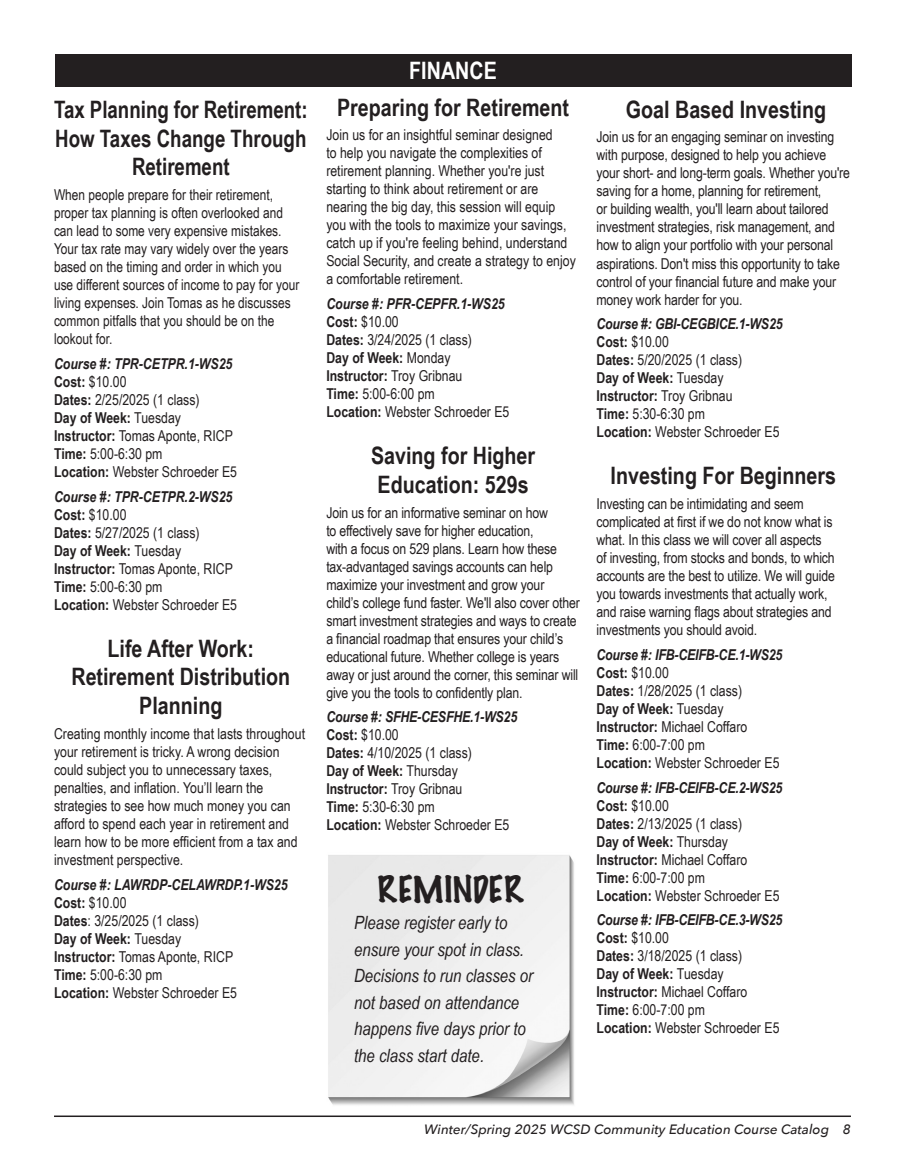
<style>
.page{position:relative;width:905px;height:1175px;background:#fff}
.page>*{position:absolute;margin:0;border:0;box-sizing:border-box;transform-origin:0 0}
.body_back_panel{font:100 33.3px "Marker Felt";color:#231f20}
.class_heading{font:700 24px/28.8px "Arial Narrow";color:#231f20;text-align:center}
.class_heading-2{font:700 24px/28.8px "Arial Narrow";color:#231f20;text-align:center;scale:.95 1}
.class_heading-3{font:700 24px "Arial Narrow";color:#fff}
.Body_text{font:italic 18.3px/26.5px "Arial Narrow";color:#231f20}
.t1{font:15px/18px "Arial Narrow";color:#231f20}
.course{font:italic 700 15px "Arial Narrow";letter-spacing:-.01em;color:#231f20}
.t2{font:700 15px "Arial Narrow";color:#231f20}
.t3{font:italic 500 13.5px "Avenir Next";color:#231f20}
.s1{font-weight:700}
.s2{font-weight:400}
</style>
<div class="page">
<hr style="left:54px;top:1115px;width:796px;height:2px;background:#231f20">
<img style="left:328px;top:855px;width:246px;height:250px">
<div style="left:55px;top:54px;width:796px;height:32px;background:#231f20"></div>
<p class="class_heading-2" style="left:54px;top:94px;width:268px">Tax Planning for Retirement:<br>How Taxes Change Through<br>Retirement</p>
<p class="t1" style="left:54px;top:185px;width:247px">When people prepare for their retirement, proper tax planning is often overlooked and can lead to some very expensive mistakes.<br>Your tax rate may vary widely over the years based on the timing and order in which you use different sources of income to pay for your living expenses. Join Tomas as he discusses common pitfalls that you should be on the lookout for.</p>
<p class="course" style="left:54px;top:352px;width:180px">Course #: TPR-CETPR.1-WS25</p>
<p class="t1" style="left:54px;top:372px;width:74px"><span class="s1">Cost:</span> $10.00</p>
<p class="t1" style="left:54px;top:390px;width:147px"><span class="s1">Dates:</span> 2/25/2025 (1 class)</p>
<p class="t2" style="left:54px;top:406px;width:128px">Day of Week: <span class="s2">Tuesday</span></p>
<p class="t1" style="left:54px;top:426px;width:180px"><span class="s1">Instructor:</span> Tomas Aponte, RICP</p>
<p class="t1" style="left:54px;top:444px;width:110px"><span class="s1">Time:</span> 5:00-6:30 pm</p>
<p class="t1" style="left:54px;top:462px;width:184px"><span class="s1">Location:</span> Webster Schroeder E5</p>
<p class="course" style="left:54px;top:485px;width:180px">Course #: TPR-CETPR.2-WS25</p>
<p class="t1" style="left:54px;top:505px;width:74px"><span class="s1">Cost:</span> $10.00</p>
<p class="t1" style="left:54px;top:523px;width:147px"><span class="s1">Dates:</span> 5/27/2025 (1 class)</p>
<p class="t2" style="left:54px;top:539px;width:129px">Day of Week: <span class="s2">Tuesday</span></p>
<p class="t1" style="left:54px;top:559px;width:180px"><span class="s1">Instructor:</span> Tomas Aponte, RICP</p>
<p class="t1" style="left:54px;top:577px;width:110px"><span class="s1">Time:</span> 5:00-6:30 pm</p>
<p class="t1" style="left:54px;top:595px;width:184px"><span class="s1">Location:</span> Webster Schroeder E5</p>
<p class="class_heading" style="left:71px;top:632px;width:220px">Life After Work:<br>Retirement Distribution<br>Planning</p>
<p class="t1" style="left:54px;top:724px;width:252px">Creating monthly income that lasts throughout your retirement is tricky. A wrong decision could subject you to unnecessary taxes, penalties, and inflation. You’ll learn the strategies to see how much money you can afford to spend each year in retirement and learn how to be more efficient from a tax and investment perspective.</p>
<p class="course" style="left:54px;top:873px;width:235px">Course #: LAWRDP-CELAWRDP.1-WS25</p>
<p class="t1" style="left:54px;top:893px;width:74px"><span class="s1">Cost:</span> $10.00</p>
<p class="t1" style="left:54px;top:911px;width:146px"><span class="s1">Dates</span>: 3/25/2025 (1 class)</p>
<p class="t2" style="left:54px;top:927px;width:129px">Day of Week: <span class="s2">Tuesday</span></p>
<p class="t1" style="left:54px;top:947px;width:181px"><span class="s1">Instructor:</span> Tomas Aponte, RICP</p>
<p class="t1" style="left:54px;top:965px;width:110px"><span class="s1">Time:</span> 5:00-6:30 pm</p>
<p class="t1" style="left:54px;top:983px;width:184px"><span class="s1">Location:</span> Webster Schroeder E5</p>
<p class="class_heading-3" style="left:409px;top:52px;width:89px">FINANCE</p>
<p class="class_heading" style="left:337px;top:91px;width:233px">Preparing for Retirement</p>
<p class="t1" style="left:326px;top:125px;width:251px">Join us for an insightful seminar designed<br>to help you navigate the complexities of retirement planning. Whether you're just starting to think about retirement or are nearing the big day, this session will equip you with the tools to maximize your savings, catch up if you're feeling behind, understand Social Security, and create a strategy to enjoy a comfortable retirement.</p>
<p class="course" style="left:326px;top:292px;width:180px">Course #: PFR-CEPFR.1-WS25</p>
<p class="t1" style="left:326px;top:312px;width:74px"><span class="s1">Cost:</span> $10.00</p>
<p class="t1" style="left:326px;top:330px;width:147px"><span class="s1">Dates:</span> 3/24/2025 (1 class)</p>
<p class="t2" style="left:326px;top:346px;width:126px">Day of Week: <span class="s2">Monday</span></p>
<p class="t2" style="left:326px;top:364px;width:138px">Instructor: <span class="s2">Troy Gribnau</span></p>
<p class="t1" style="left:326px;top:384px;width:110px"><span class="s1">Time:</span> 5:00-6:00 pm</p>
<p class="t1" style="left:326px;top:402px;width:184px"><span class="s1">Location:</span> Webster Schroeder E5</p>
<p class="class_heading" style="left:371px;top:440px;width:166px;text-align:left">Saving for Higher<br>Education: 529s</p>
<p class="t1" style="left:326px;top:502px;width:255px">Join us for an informative seminar on how<br>to effectively save for higher education,<br>with a focus on 529 plans. Learn how these tax-advantaged savings accounts can help maximize your investment and grow your child’s college fund faster. We'll also cover other smart investment strategies and ways to create a financial roadmap that ensures your child’s educational future. Whether college is years away or just around the corner, this seminar will give you the tools to confidently plan.</p>
<p class="course" style="left:326px;top:705px;width:192px">Course #: SFHE-CESFHE.1-WS25</p>
<p class="t1" style="left:326px;top:725px;width:74px"><span class="s1">Cost:</span> $10.00</p>
<p class="t1" style="left:326px;top:743px;width:147px"><span class="s1">Dates:</span> 4/10/2025 (1 class)</p>
<p class="t2" style="left:326px;top:759px;width:133px">Day of Week: <span class="s2">Thursday</span></p>
<p class="t2" style="left:326px;top:777px;width:138px">Instructor: <span class="s2">Troy Gribnau</span></p>
<p class="t1" style="left:326px;top:797px;width:110px"><span class="s1">Time:</span> 5:30-6:30 pm</p>
<p class="t1" style="left:326px;top:815px;width:184px"><span class="s1">Location:</span> Webster Schroeder E5</p>
<p class="body_back_panel" style="left:377px;top:862px;width:147px">REMINDER</p>
<p class="Body_text" style="left:354px;top:909px;width:181px">Please register early to ensure your spot in class.<br>Decisions to run classes or not based on attendance happens five days prior to the class start date.</p>
<p class="class_heading" style="left:626px;top:94px;width:202px">Goal Based Investing</p>
<p class="t1" style="left:596px;top:128px;width:255px">Join us for an engaging seminar on investing with purpose, designed to help you achieve your short- and long-term goals. Whether you're saving for a home, planning for retirement,<br>or building wealth, you'll learn about tailored investment strategies, risk management, and how to align your portfolio with your personal aspirations. Don't miss this opportunity to take control of your financial future and make your money work harder for you.</p>
<p class="course" style="left:596px;top:313px;width:187px">Course #: GBI-CEGBICE.1-WS25</p>
<p class="t1" style="left:596px;top:332px;width:74px"><span class="s1">Cost:</span> $10.00</p>
<p class="t1" style="left:596px;top:350px;width:147px"><span class="s1">Dates:</span> 5/20/2025 (1 class)</p>
<p class="t2" style="left:596px;top:367px;width:128px">Day of Week: <span class="s2">Tuesday</span></p>
<p class="t2" style="left:596px;top:385px;width:138px">Instructor: <span class="s2">Troy Gribnau</span></p>
<p class="t1" style="left:596px;top:404px;width:110px"><span class="s1">Time:</span> 5:30-6:30 pm</p>
<p class="t1" style="left:596px;top:422px;width:184px"><span class="s1">Location:</span> Webster Schroeder E5</p>
<p class="class_heading" style="left:610px;top:460px;width:227px">Investing For Beginners</p>
<p class="t1" style="left:596px;top:494px;width:240px">Investing can be intimidating and seem complicated at first if we do not know what is what. In this class we will cover all aspects of investing, from stocks and bonds, to which accounts are the best to utilize. We will guide you towards investments that actually work, and raise warning flags about strategies and investments you should avoid.</p>
<p class="course" style="left:596px;top:643px;width:187px">Course #: IFB-CEIFB-CE.1-WS25</p>
<p class="t1" style="left:596px;top:663px;width:74px"><span class="s1">Cost:</span> $10.00</p>
<p class="t1" style="left:596px;top:681px;width:147px"><span class="s1">Dates:</span> 1/28/2025 (1 class)</p>
<p class="t2" style="left:596px;top:697px;width:128px">Day of Week: <span class="s2">Tuesday</span></p>
<p class="t1" style="left:596px;top:717px;width:152px"><span class="s1">Instructor:</span> Michael Coffaro</p>
<p class="t1" style="left:596px;top:735px;width:110px"><span class="s1">Time:</span> 6:00-7:00 pm</p>
<p class="t1" style="left:596px;top:753px;width:184px"><span class="s1">Location:</span> Webster Schroeder E5</p>
<p class="course" style="left:596px;top:776px;width:187px">Course #: IFB-CEIFB-CE.2-WS25</p>
<p class="t1" style="left:596px;top:795px;width:74px"><span class="s1">Cost:</span> $10.00</p>
<p class="t1" style="left:596px;top:813px;width:147px"><span class="s1">Dates:</span> 2/13/2025 (1 class)</p>
<p class="t2" style="left:596px;top:830px;width:133px">Day of Week: <span class="s2">Thursday</span></p>
<p class="t1" style="left:596px;top:849px;width:152px"><span class="s1">Instructor:</span> Michael Coffaro</p>
<p class="t1" style="left:596px;top:867px;width:110px"><span class="s1">Time:</span> 6:00-7:00 pm</p>
<p class="t1" style="left:596px;top:885px;width:184px"><span class="s1">Location:</span> Webster Schroeder E5</p>
<p class="course" style="left:596px;top:908px;width:187px">Course #: IFB-CEIFB-CE.3-WS25</p>
<p class="t1" style="left:596px;top:928px;width:74px"><span class="s1">Cost:</span> $10.00</p>
<p class="t1" style="left:596px;top:946px;width:147px"><span class="s1">Dates:</span> 3/18/2025 (1 class)</p>
<p class="t2" style="left:596px;top:962px;width:129px">Day of Week: <span class="s2">Tuesday</span></p>
<p class="t1" style="left:596px;top:982px;width:152px"><span class="s1">Instructor:</span> Michael Coffaro</p>
<p class="t1" style="left:596px;top:1000px;width:110px"><span class="s1">Time:</span> 6:00-7:00 pm</p>
<p class="t1" style="left:596px;top:1018px;width:184px"><span class="s1">Location:</span> Webster Schroeder E5</p>
<p class="t3" style="left:424px;top:1117px;width:428px">Winter/Spring 2025 WCSD Community Education Course Catalog 8</p>
</div>
